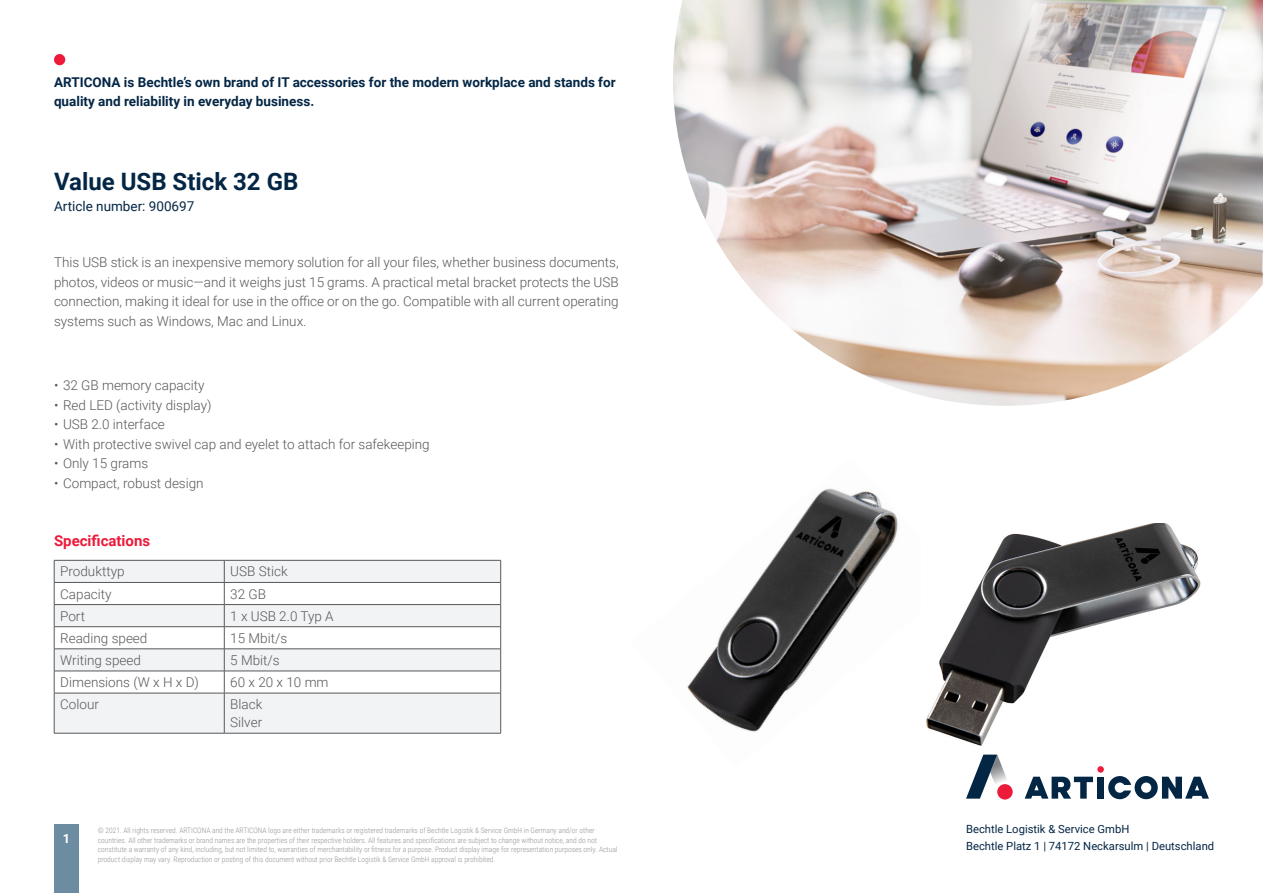
<style>
.page{position:relative;width:1263px;height:893px;background:#fff}
.page>*{position:absolute;margin:0;border:0;box-sizing:border-box;transform-origin:0 0}
.t1{font:700 24px "Roboto";color:#042645}
.t2{font:700 15px "Roboto";color:#ed1a3a}
.t3{font:300 13.5px/19.5px "Roboto";color:#57585a;text-align:justify}
.t4{font:700 13.5px/19.5px "Roboto";color:#042645}
.t5{font:13.5px "Roboto";color:#042645}
.t6{font:700 12.75px "Roboto";color:#fff}
.t7{font:11.25px/16.5px "Roboto";color:#042645}
.t8{font:300 7.5px/9.8px "Roboto Condensed";color:#939598}
</style>
<div class="page">
<img style="left:687px;top:488px;width:211px;height:244px">
<img style="left:926px;top:523px;width:275px;height:223px">
<div style="left:54px;top:825px;width:25px;height:68px;background:#6b8ca1"></div>
<div style="left:54px;top:54px;width:11px;height:11px;background:#ed1a3a;border-radius:50%"></div>
<div style="left:1097px;top:766px;width:7px;height:7px;background:#ed1a3a;border-radius:50%"></div>
<svg style="left:1025px;top:777px;width:68px;height:22px"></svg>
<div style="left:1097px;top:777px;width:7px;height:22px;background:#042645"></div>
<svg style="left:1108px;top:776px;width:101px;height:23px"></svg>
<svg style="left:966px;top:755px;width:47px;height:44px"></svg>
<div style="left:997px;top:784px;width:16px;height:15px;background:#ed1a3a;border-radius:50%"></div>
<img style="left:673px;top:0;width:590px;height:406px">
<div style="left:55px;top:694px;width:445px;height:39px;background:#f2f3f4"></div>
<svg style="left:54px;top:560px;width:447px;height:133px"></svg>
<hr style="left:54px;top:693px;width:170px;height:1px;background:#57585a">
<hr style="left:54px;top:693px;width:1px;height:40px;background:#57585a">
<hr style="left:224px;top:693px;width:277px;height:1px;background:#57585a">
<hr style="left:224px;top:693px;width:1px;height:40px;background:#57585a">
<hr style="left:500px;top:693px;width:1px;height:40px;background:#57585a">
<hr style="left:54px;top:733px;width:170px;height:1px;background:#57585a">
<hr style="left:224px;top:733px;width:277px;height:1px;background:#57585a">
<h3 class="t4" style="left:54px;top:72px;width:563px">ARTICONA is Bechtle’s own brand of IT accessories for the modern workplace and stands for quality and reliability in everyday business.</h3>
<h1 class="t1" style="left:54px;top:165px;width:246px">Value USB Stick 32 GB</h1>
<h3 class="t5" style="left:54px;top:197px;width:142px">Article number: 900697</h3>
<p class="t3" style="left:54px;top:252px;width:566px">This USB stick is an inexpensive memory solution for all your files, whether business documents, photos, videos or music—and it weighs just 15 grams. A practical metal bracket protects the USB connection, making it ideal for use in the office or on the go. Compatible with all current operating systems such as Windows, Mac and Linux.</p>
<h3 class="t3" style="left:54px;top:375px;width:152px">• 32 GB memory capacity</h3>
<h3 class="t3" style="left:54px;top:395px;width:159px">• Red LED (activity display)</h3>
<h3 class="t3" style="left:54px;top:414px;width:112px">• USB 2.0 interface</h3>
<h3 class="t3" style="left:54px;top:434px;width:377px">• With protective swivel cap and eyelet to attach for safekeeping</h3>
<h3 class="t3" style="left:54px;top:453px;width:96px">• Only 15 grams</h3>
<h3 class="t3" style="left:54px;top:473px;width:151px">• Compact, robust design</h3>
<h2 class="t2" style="left:54px;top:530px;width:98px">Specifications</h2>
<h3 class="t3" style="left:60px;top:561px;width:66px">Produkttyp</h3>
<h3 class="t3" style="left:230px;top:561px;width:59px">USB Stick</h3>
<h3 class="t3" style="left:60px;top:583px;width:53px">Capacity</h3>
<h3 class="t3" style="left:230px;top:583px;width:37px">32 GB</h3>
<h3 class="t3" style="left:60px;top:606px;width:26px">Port</h3>
<h3 class="t3" style="left:230px;top:606px;width:105px">1 x USB 2.0 Typ A</h3>
<h3 class="t3" style="left:60px;top:628px;width:89px">Reading speed</h3>
<h3 class="t3" style="left:230px;top:628px;width:58px">15 Mbit/s</h3>
<h3 class="t3" style="left:60px;top:650px;width:82px">Writing speed</h3>
<h3 class="t3" style="left:230px;top:650px;width:51px">5 Mbit/s</h3>
<h3 class="t3" style="left:60px;top:672px;width:140px">Dimensions (W x H x D)</h3>
<h3 class="t3" style="left:230px;top:672px;width:100px">60 x 20 x 10 mm</h3>
<h3 class="t3" style="left:60px;top:694px;width:40px">Colour</h3>
<h3 class="t3" style="left:230px;top:695px;width:34px;line-height:18px">Black<br>Silver</h3>
<h3 class="t6" style="left:63px;top:829px;width:9px">1</h3>
<h3 class="t7" style="left:966px;top:821px;width:250px">Bechtle Logistik &amp; Service GmbH<br>Bechtle Platz 1 | 74172 Neckarsulm | Deutschland</h3>
<p class="t8" style="left:98px;top:825px;width:521px">© 2021. All rights reserved. ARTICONA and the ARTICONA logo are either trademarks or registered trademarks of Bechtle Logistik &amp; Service GmbH in Germany and/or other countries. All other trademarks or brand names are the properties of their respective holders. All features and specifications are subject to change without notice, and do not constitute a warranty of any kind, including, but not limited to, warranties of merchantability or fitness for a purpose. Product display image for representation purposes only. Actual product display may vary. Reproduction or posting of this document without prior Bechtle Logistik &amp; Service GmbH approval is prohibited.</p>
</div>
